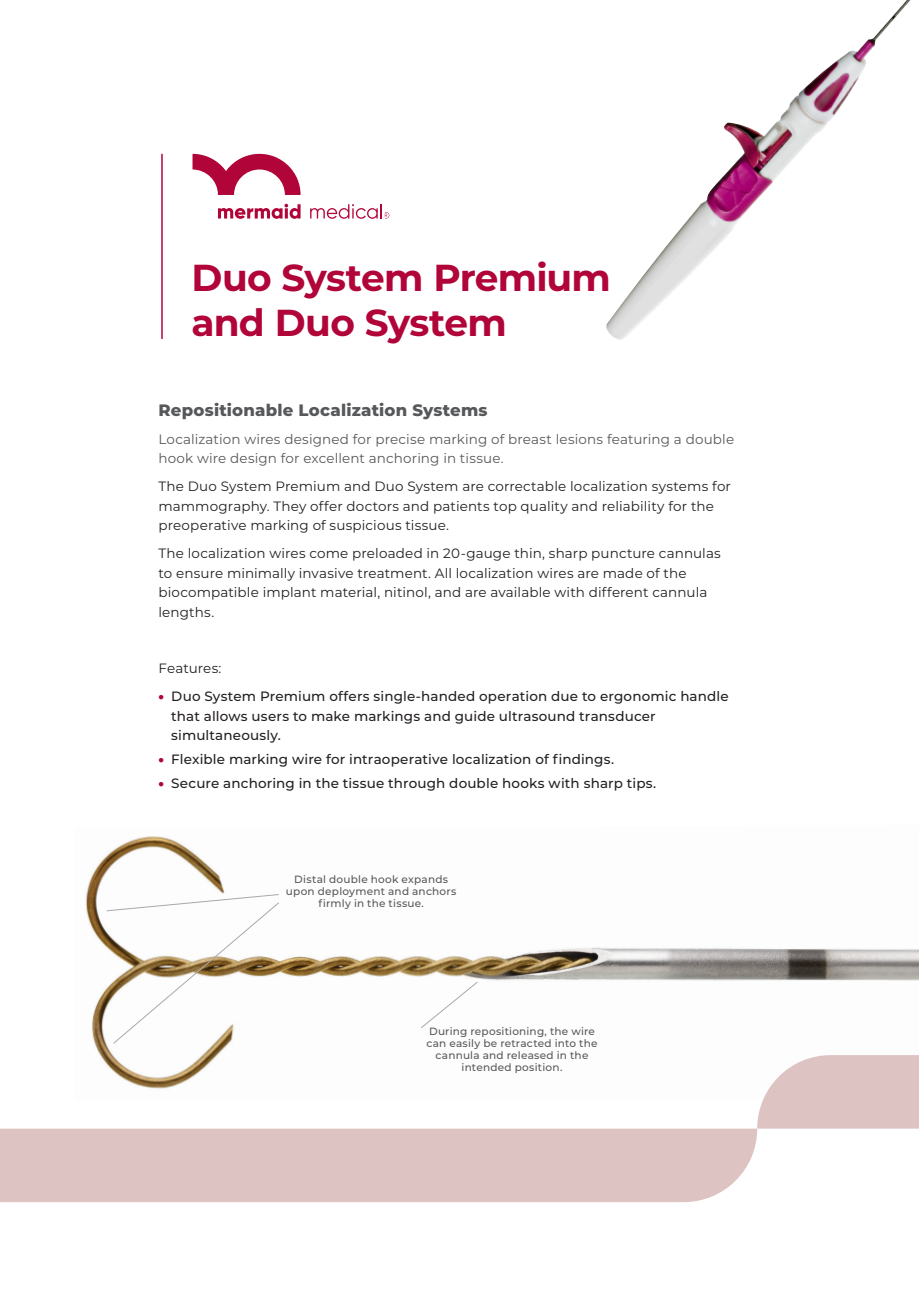
<style>
.page{position:relative;width:919px;height:1289px;background:#fff}
.page>*{position:absolute;margin:0;border:0;box-sizing:border-box;transform-origin:0 0}
.t1{font:700 37.5px/45px "Montserrat";letter-spacing:-.02em;color:#b10439}
.Brødtekst{font:800 16.5px "Montserrat";letter-spacing:.015em;color:#57585a}
.Brødtekst-2{font:13.5px/19.5px "Montserrat";letter-spacing:.01em;color:#231f20}
.t2{font:500 13.5px/19.5px "Montserrat";letter-spacing:.01em;color:#231f20}
.Brødtekst-3{font:13.5px/19.5px "Montserrat";letter-spacing:.01em;color:#57585a}
.Floating_features{font:500 10.5px/12px "Montserrat";letter-spacing:.02em;color:#57585a;text-align:center}
.s1{font-weight:900;color:#b10439}
</style>
<div class="page">
<img style="left:85px;top:836px;width:833px;height:253px">
<svg style="left:420px;top:981px;width:58px;height:47px"></svg>
<img style="left:606px;top:0;width:304px;height:340px">
<svg style="left:106px;top:893px;width:174px;height:151px"></svg>
<svg style="left:757px;top:1055px;width:161px;height:73px;background:#e0c9c8"></svg>
<div style="left:0;top:1128px;width:757px;height:74px;background:#ddc4c2"></div>
<svg style="left:310px;top:204px;width:79px;height:15px"></svg>
<svg style="left:218px;top:204px;width:82px;height:15px"></svg>
<svg style="left:192px;top:154px;width:108px;height:41px"></svg>
<hr style="left:161px;top:154px;width:2px;height:185px;background:#b10439">
<p class="t1" style="left:191px;top:253px;width:421px">Duo System Premium and Duo System</p>
<p class="Brødtekst" style="left:158px;top:398px;width:330px">Repositionable Localization Systems</p>
<p class="Brødtekst-3" style="left:158px;top:429px;width:577px">Localization wires designed for precise marking of breast lesions featuring a double hook wire design for excellent anchoring in tissue.</p>
<p class="Brødtekst-2" style="left:158px;top:476px;width:574px">The Duo System Premium and Duo System are correctable localization systems for mammography. They offer doctors and patients top quality and reliability for the preoperative marking of suspicious tissue.</p>
<p class="Brødtekst-2" style="left:158px;top:543px;width:563px">The localization wires come preloaded in 20-gauge thin, sharp puncture cannulas to ensure minimally invasive treatment. All localization wires are made of the biocompatible implant material, nitinol, and are available with different cannula lengths.</p>
<p class="Brødtekst-2" style="left:158px;top:658px;width:64px">Features:</p>
<p class="t2" style="left:171px;top:686px;width:559px;text-indent:-13px"><span class="s1">•</span> Duo System Premium offers single-handed operation due to ergonomic handle that allows users to make markings and guide ultrasound transducer simultaneously.</p>
<p class="t2" style="left:158px;top:748px;width:457px"><span class="s1">•</span> Flexible marking wire for intraoperative localization of findings.</p>
<p class="t2" style="left:158px;top:772px;width:499px"><span class="s1">•</span> Secure anchoring in the tissue through double hooks with sharp tips.</p>
<p class="Floating_features" style="left:286px;top:873px;width:172px">Distal double hook expands upon deployment and anchors firmly in the tissue.</p>
<p class="Floating_features" style="left:426px;top:1024px;width:173px">During repositioning, the wire can easily be retracted into the cannula and released in the intended position.</p>
</div>
